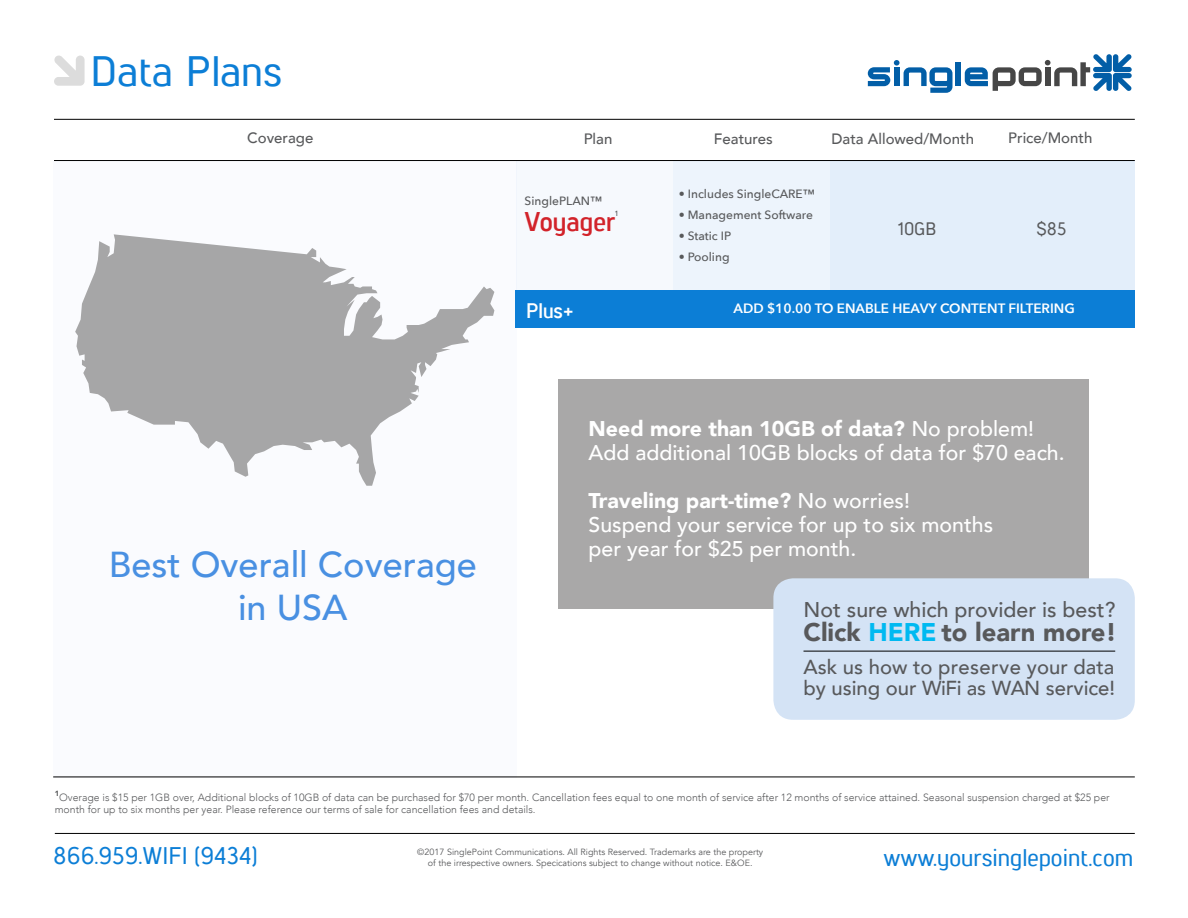
<style>
.page{position:relative;width:1188px;height:918px;background:#fff}
.page>*{position:absolute;margin:0;border:0;box-sizing:border-box;transform-origin:0 0}
.t1{font:42.45px "Lintel Regular 5";color:#0c7ed6}
.t2{font:500 36px/43.2px "Avenir";color:#4990e2;text-align:center}
.t3{font:27px "Lintel Regular 8";color:#d2232a}
.t4{font:900 25.5px "Avenir";color:#58595b}
.t5{font:24px "Lintel Regular 5";color:#0c7ed6}
.t6{font:500 21.3px/24px "Avenir";color:#fff}
.t7{font:500 21.3px "Avenir";color:#58595b}
.t8{font:21px "Lintel Regular 8";color:#fff}
.t9{font:500 20.25px/20.9px "Avenir";color:#58595b}
.t10{font:18px "Lintel Regular 5";color:#58595b}
.t11{font:500 15px "Avenir";color:#58595b}
.t12{font:600 13.5px "Avenir Next";color:#fff}
.t13{font:500 12px "Avenir Next";color:#58595b}
.t14{font:300 10.5px/12.6px "Avenir";color:#58595b}
.t15{font:9px "Avenir";color:#58595b}
.t16{font:7.5px "Lintel Regular 8";color:#58595b}
.s1{font-weight:900}
.s2{color:#00b9f1}
</style>
<div class="page">
<div style="left:558px;top:380px;width:531px;height:229px;background:#a9a8a8"></div>
<div style="left:830px;top:160px;width:305px;height:142px;background:#e3eefa"></div>
<div style="left:53px;top:161px;width:463px;height:616px;background:#fafbfe"></div>
<div style="left:516px;top:161px;width:157px;height:141px;background:#f6f9fd"></div>
<div style="left:673px;top:160px;width:157px;height:142px;background:#edf4fc"></div>
<hr style="left:54px;top:160px;width:1081px;height:1px;background:#000">
<hr style="left:54px;top:119px;width:1081px;height:1px;background:#000">
<div style="left:956px;top:62px;width:5px;height:24px;background:#025ea7"></div>
<svg style="left:868px;top:60px;width:84px;height:33px"></svg>
<svg style="left:965px;top:54px;width:167px;height:37px"></svg>
<hr style="left:53px;top:777px;width:1082px;height:1px;background:#000">
<hr style="left:55px;top:833px;width:1080px;height:1px;background:#000">
<svg style="left:54px;top:55px;width:31px;height:31px"></svg>
<svg style="left:75px;top:234px;width:419px;height:252px;fill:#a6a6a7"></svg>
<div style="left:773px;top:578px;width:362px;height:142px;background:#d4e3f5;border-radius:20px"></div>
<hr style="left:804px;top:651px;width:311px;height:1px;background:#000">
<div style="left:516px;top:291px;width:619px;height:37px;background:#0c7ed6"></div>
<h1 class="t1" style="left:91px;top:42px;width:193px">Data Plans</h1>
<h3 class="t11" style="left:247px;top:125px;width:68px">Coverage</h3>
<h3 class="t11" style="left:714px;top:126px;width:60px">Features</h3>
<h3 class="t11" style="left:584px;top:126px;width:30px">Plan</h3>
<p class="t13" style="left:525px;top:191px;width:79px">SinglePLAN™</p>
<h3 class="t3" style="left:525px;top:203px;width:92px">Voyager</h3>
<p class="t16" style="left:615px;top:208px;width:4px">1</p>
<p class="t13" style="left:679px;top:183px;width:138px">• Includes SingleCARE™</p>
<p class="t13" style="left:679px;top:204px;width:136px">• Management Software</p>
<p class="t13" style="left:679px;top:225px;width:54px">• Static IP</p>
<p class="t13" style="left:679px;top:246px;width:52px">• Pooling</p>
<h3 class="t11" style="left:832px;top:126px;width:144px">Data Allowed/Month</h3>
<h3 class="t11" style="left:1008px;top:125px;width:86px">Price/Month</h3>
<h3 class="t10" style="left:898px;top:216px;width:40px">10GB</h3>
<h3 class="t10" style="left:1037px;top:216px;width:31px">$85</h3>
<h2 class="t2" style="left:109px;top:541px;width:370px">Best Overall Coverage in USA</h2>
<h3 class="t8" style="left:526px;top:296px;width:49px">Plus+</h3>
<p class="t12" style="left:734px;top:297px;width:343px">ADD $10.00 TO ENABLE HEAVY CONTENT FILTERING</p>
<h3 class="t6" style="left:589px;top:416px;width:478px"><span class="s1">Need more than 10GB of data?</span> No problem!<br>Add additional 10GB blocks of data for $70 each.</h3>
<h3 class="t6" style="left:589px;top:488px;width:406px"><span class="s1">Traveling part-time?</span> No worries!<br>Suspend your service for up to six months per year for $25 per month.</h3>
<h3 class="t7" style="left:804px;top:591px;width:313px">Not sure which provider is best?</h3>
<h3 class="t4" style="left:804px;top:610px;width:315px">Click <span class="s2">HERE</span> to learn more!</h3>
<h3 class="t9" style="left:804px;top:656px;width:313px">Ask us how to preserve your data by using our WiFi as WAN service!</h3>
<p class="t14" style="left:55px;top:791px;width:1056px"><sup>1</sup>Overage is $15 per 1GB over, Additional blocks of 10GB of data can be purchased for $70 per month. Cancellation fees equal to one month of service after 12 months of service attained. Seasonal suspension charged at $25 per month for up to six months per year. Please reference our terms of sale for cancellation fees and details.</p>
<p class="t15" style="left:417px;top:846px;width:348px">©2017 SinglePoint Communications. All Rights Reserved. Trademarks are the property</p>
<h3 class="t5" style="left:53px;top:839px;width:205px">866.959.WIFI (9434)</h3>
<p class="t15" style="left:428px;top:857px;width:326px">of the irrespective owners. Specications subject to change without notice. E&amp;OE.</p>
<h3 class="t5" style="left:883px;top:841px;width:251px">www.yoursinglepoint.com</h3>
</div>
